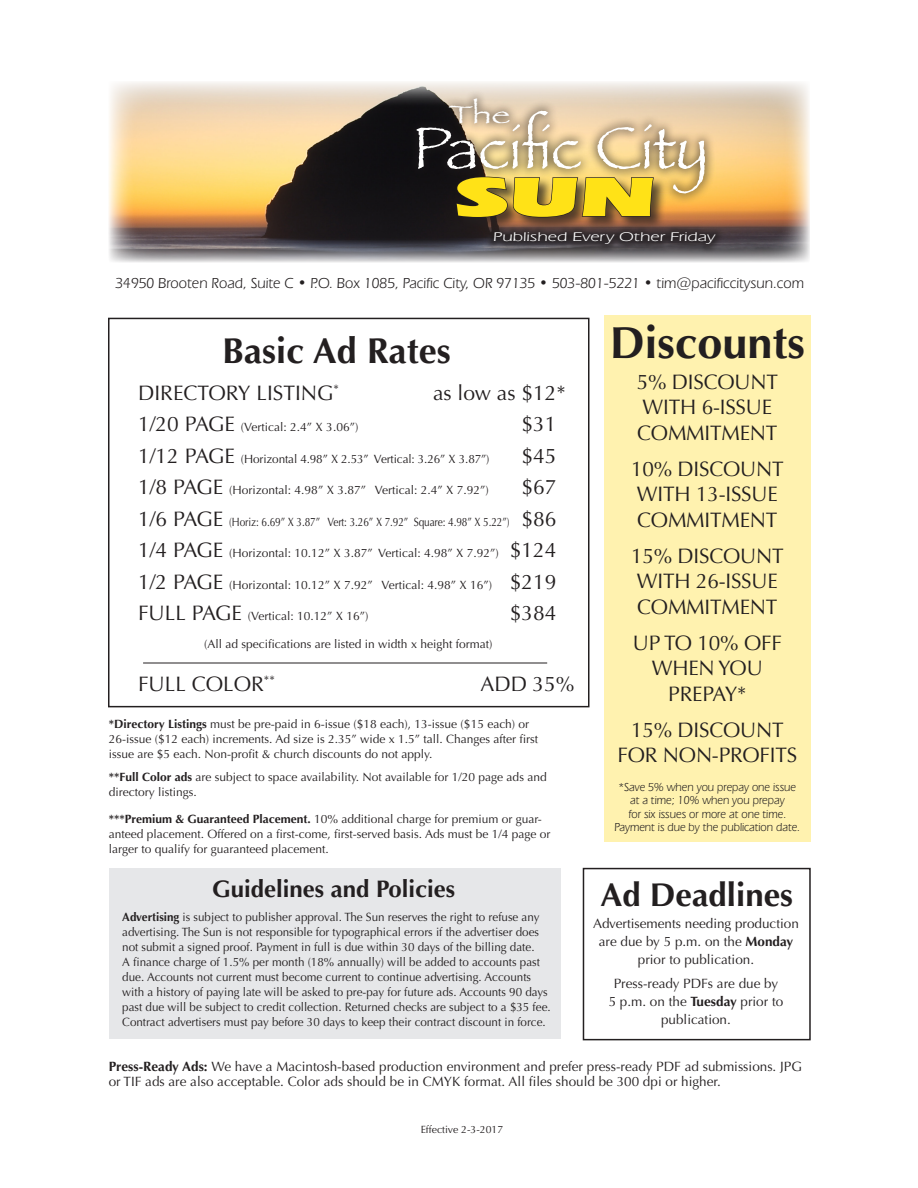
<style>
.page{position:relative;width:918px;height:1188px;background:#fff}
.page>*{position:absolute;margin:0;border:0;box-sizing:border-box;transform-origin:0 0}
.t1{font:61.05px "Papyrus";color:#fff}
.t2{font:900 57.6px "Eras IT Cby BT";color:#ffe217;scale:1.62 1}
.t3{font:700 45px "Optima";color:#231f20}
.t4{font:700 36px "Optima";color:#231f20}
.t5{font:700 33px "Optima";color:#231f20}
.t6{font:26.1px "Papyrus";color:#fff;scale:1.34 1}
.t7{font:700 24px "Optima";color:#231f20}
.t8{font:21px/25.5px "Optima";letter-spacing:-.01em;color:#231f20}
.t9{font:15px "Eras IT Cby BT";color:#231f20}
.t10{font:13.5px/18px "Optima";color:#231f20;text-align:center}
.t11{font:13.05px "Eras IT Cby BT";color:#fff;scale:1.44 1}
.t12{font:12px/15px "Optima";color:#231f20}
.t13{font:12px/13.5px "Eras IT Cby BT";color:#231f20;text-align:center;scale:.95 1}
.t14{font:12px "Optima";color:#231f20;scale:.84 1}
.t15{font:10.5px "Optima";color:#231f20}
.s1{font-size:21px}
.s2{font-weight:700}
</style>
<div class="page">
<img style="left:109px;top:82px;width:701px;height:180px">
<div style="left:406px;top:100px;width:310px;height:104px;background:#231f20;opacity:.65"></div>
<div style="left:440px;top:90px;width:79px;height:43px;background:#231f20;opacity:.6"></div>
<div style="left:456px;top:176px;width:213px;height:57px;background:#231f20;opacity:.75"></div>
<svg style="left:455px;top:176px;width:200px;height:42px;background:#755f37"></svg>
<div style="left:485px;top:223px;width:240px;height:30px;background:#231f20;opacity:.75"></div>
<div style="left:108px;top:318px;width:482px;height:389px;border:2px solid #231f20"></div>
<div style="left:604px;top:315px;width:207px;height:526px;background:#fff2af"></div>
<div style="left:583px;top:868px;width:228px;height:172px;border:2px solid #231f20"></div>
<div style="left:110px;top:868px;width:451px;height:171px;background:#e6e7e9"></div>
<hr style="left:143px;top:663px;width:404px;height:1px;background:#231f20">
<p class="t6" style="left:449px;top:99px;width:48px">The</p>
<p class="t1" style="left:413px;top:111px;width:297px">Pacific City</p>
<p class="t2" style="left:455px;top:161px;width:126px">SUN</p>
<p class="t11" style="left:493px;top:229px;width:156px">Published Every Other Friday</p>
<p class="t9" style="left:116px;top:274px;width:690px">34950 Brooten Road, Suite C • P.O. Box 1085, Pacific City, OR 97135 • 503-801-5221 • tim@pacificcitysun.com</p>
<p class="t4" style="left:222px;top:330px;width:230px">Basic Ad Rates</p>
<p class="t8" style="left:138px;top:380px;width:203px">DIRECTORY LISTING<sup>*</sup></p>
<p class="t8" style="left:433px;top:380px;width:134px">as low as $12*</p>
<p class="t12" style="left:138px;top:420px;width:222px"><span class="s1">1/20 PAGE</span> (Vertical: 2.4” X 3.06”)</p>
<p class="t8" style="left:521px;top:412px;width:37px">$31</p>
<p class="t12" style="left:138px;top:452px;width:353px"><span class="s1">1/12 PAGE</span> (Horizontal 4.98” X 2.53” Vertical: 3.26” X 3.87”)</p>
<p class="t8" style="left:521px;top:443px;width:37px">$45</p>
<p class="t12" style="left:138px;top:483px;width:352px"><span class="s1">1/8 PAGE</span> (Horizontal: 4.98” X 3.87” Vertical: 2.4” X 7.92”)</p>
<p class="t8" style="left:521px;top:475px;width:37px">$67</p>
<p class="t14" style="left:138px;top:515px;width:500px"><span class="s1">1/6 PAGE</span> (Horiz: 6.69” X 3.87” Vert: 3.26” X 7.92” Square: 4.98” X 5.22”) <span class="s1">$86</span></p>
<p class="t12" style="left:138px;top:546px;width:420px"><span class="s1">1/4 PAGE</span> (Horizontal: 10.12” X 3.87” Vertical: 4.98” X 7.92”) <span class="s1">$124</span></p>
<p class="t12" style="left:138px;top:578px;width:420px"><span class="s1">1/2 PAGE</span> (Horizontal: 10.12” X 7.92” Vertical: 4.98” X 16”) <span class="s1">$219</span></p>
<p class="t12" style="left:138px;top:609px;width:232px"><span class="s1">FULL PAGE</span> (Vertical: 10.12” X 16”)</p>
<p class="t8" style="left:510px;top:601px;width:48px">$384</p>
<p class="t12" style="left:204px;top:636px;width:290px">(All ad specifications are listed in width x height format)</p>
<p class="t8" style="left:138px;top:671px;width:138px">FULL COLOR<sup>**</sup></p>
<p class="t8" style="left:481px;top:671px;width:95px">ADD 35%</p>
<p class="t12" style="left:109px;top:717px;width:431px"><span class="s2">*Directory Listings</span> must be pre-paid in 6-issue ($18 each), 13-issue ($15 each) or<br>26-issue ($12 each) increments. Ad size is 2.35” wide x 1.5” tall. Changes after first issue are $5 each. Non-profit &amp; church discounts do not apply.</p>
<p class="t12" style="left:109px;top:770px;width:439px"><span class="s2">**Full Color ads</span> are subject to space availability. Not available for 1/20 page ads and directory listings.</p>
<p class="t12" style="left:109px;top:811px;width:443px"><span class="s2">***Premium &amp; Guaranteed Placement.</span> 10% additional charge for premium or guar&shy;anteed placement. Offered on a first-come, first-served basis. Ads must be 1/4 page or larger to qualify for guaranteed placement.</p>
<p class="t7" style="left:212px;top:875px;width:245px">Guidelines and Policies</p>
<p class="t12" style="left:122px;top:910px;width:430px"><span class="s2">Advertising</span> is subject to publisher approval. The Sun reserves the right to refuse any advertising. The Sun is not responsible for typographical errors if the advertiser does not submit a signed proof. Payment in full is due within 30 days of the billing date.<br>A finance charge of 1.5% per month (18% annually) will be added to accounts past due. Accounts not current must become current to continue advertising. Accounts with a history of paying late will be asked to pre-pay for future ads. Accounts 90 days past due will be subject to credit collection. Returned checks are subject to a $35 fee.<br>Contract advertisers must pay before 30 days to keep their contract discount in force.</p>
<p class="t3" style="left:610px;top:317px;width:197px">Discounts</p>
<p class="t8" style="left:637px;top:369px;width:143px">5% DISCOUNT<br>WITH 6-ISSUE<br>COMMITMENT</p>
<p class="t8" style="left:631px;top:456px;width:154px">10% DISCOUNT<br>WITH 13-ISSUE<br>COMMITMENT</p>
<p class="t8" style="left:631px;top:543px;width:154px">15% DISCOUNT<br>WITH 26-ISSUE<br>COMMITMENT</p>
<p class="t8" style="left:633px;top:630px;width:150px;text-align:center">UP TO 10% OFF<br>WHEN YOU<br>PREPAY*</p>
<p class="t8" style="left:618px;top:717px;width:181px;text-align:center">15% DISCOUNT<br>FOR NON-PROFITS</p>
<p class="t13" style="left:615px;top:780px;width:197px">*Save 5% when you prepay one issue at a time; 10% when you prepay<br>for six issues or more at one time.<br>Payment is due by the publication date.</p>
<p class="t5" style="left:600px;top:875px;width:194px">Ad Deadlines</p>
<p class="t10" style="left:593px;top:915px;width:207px">Advertisements needing production are due by 5 p.m. on the <span class="s2">Monday </span>prior to publication.</p>
<p class="t10" style="left:609px;top:975px;width:176px">Press-ready PDFs are due by<br>5 p.m. on the <span class="s2">Tuesday</span> prior to publication.</p>
<p class="t10" style="left:109px;top:1059px;width:695px;line-height:15px;text-align:left"><span class="s2">Press-Ready Ads:</span> We have a Macintosh-based production environment and prefer press-ready PDF ad submissions. JPG or TIF ads are also acceptable. Color ads should be in CMYK format. All files should be 300 dpi or higher.</p>
<p class="t15" style="left:421px;top:1123px;width:84px">Effective 2-3-2017</p>
</div>
